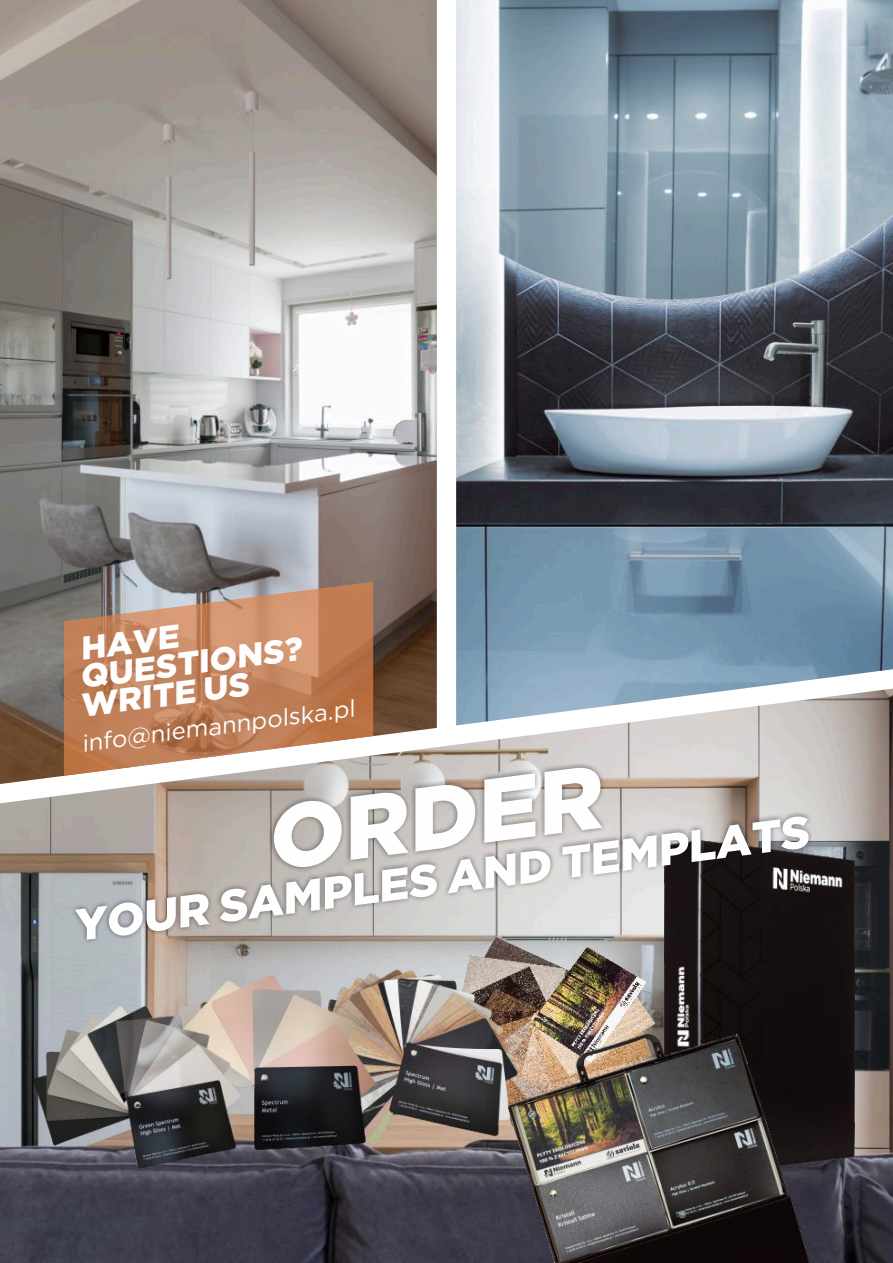
<style>
.page{position:relative;width:893px;height:1263px;background:#fff}
.page>*{position:absolute;margin:0;border:0;box-sizing:border-box;transform-origin:0 0}
.t1{font:900 89.25px "Gotham";color:#fefefe}
.t2{font:900 44.7px "Gotham";color:#fefefe}
.t3{font:900 32.7px/28px "Gotham";color:#fefefe}
.t4{font:23.55px "Gotham";color:#fefefe}
</style>
<div class="page">
<img style="left:0;top:0;width:437px;height:687px">
<img style="left:456px;top:0;width:437px;height:687px">
<img style="left:0;top:687px;width:893px;height:576px">
<svg style="left:64px;top:582px;width:309px;height:194px;background:#c28d6d"></svg>
<img style="left:664px;top:841px;width:190px;height:334px">
<img style="left:439px;top:943px;width:215px;height:91px">
<img style="left:278px;top:960px;width:274px;height:206px">
<img style="left:144px;top:958px;width:275px;height:206px">
<img style="left:24px;top:996px;width:236px;height:177px">
<img style="left:508px;top:1034px;width:304px;height:229px">
<img style="left:270px;top:764px;width:336px;height:49px">
<img style="left:71px;top:813px;width:741px;height:130px">
<p class="t3" style="left:72px;top:637px;width:228px;rotate:-7deg">HAVE<br>QUESTIONS?<br>WRITE US</p>
<p class="t4" style="left:80px;top:732px;width:277px;rotate:-7deg">info@niemannpolska.pl</p>
<h1 class="t1" style="left:262px;top:799px;width:338px;rotate:-7deg">ORDER</h1>
<p class="t2" style="left:70px;top:904px;width:743px;rotate:-7deg">YOUR SAMPLES AND TEMPLATS</p>
</div>
